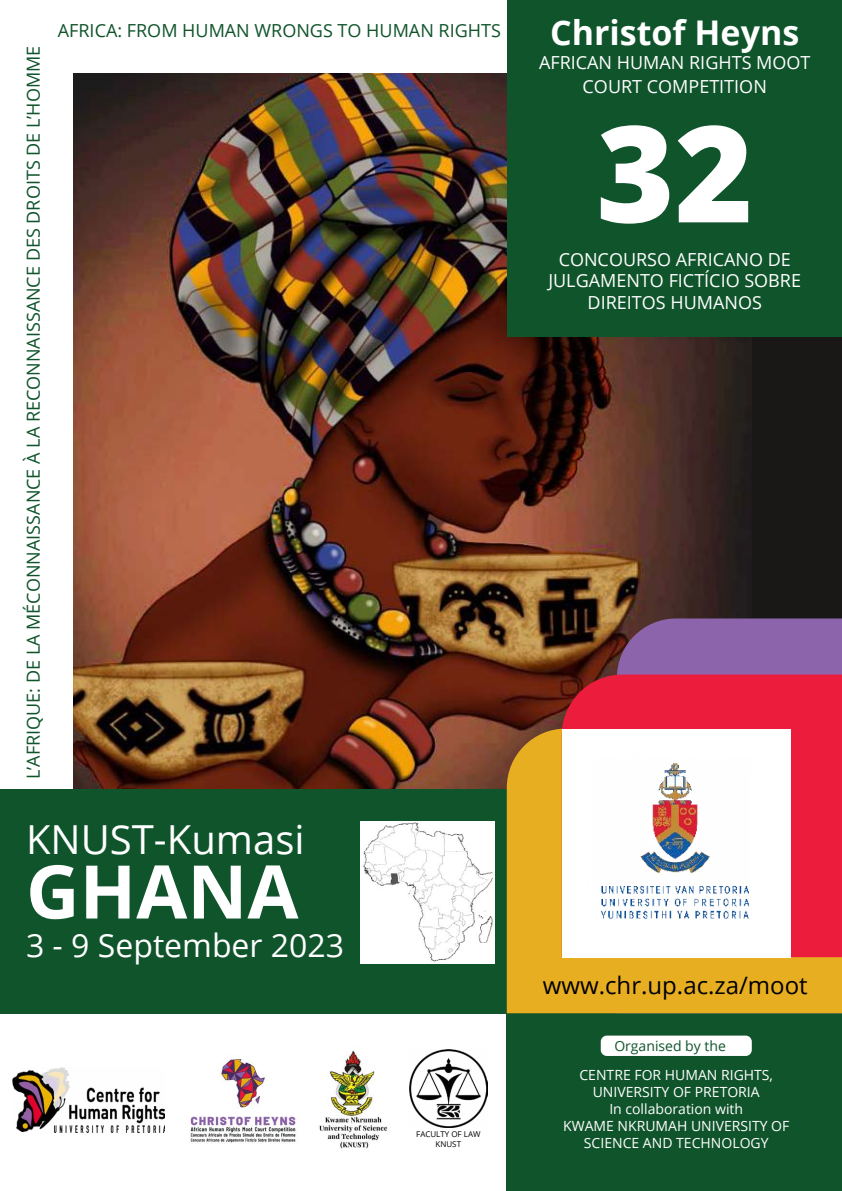
<style>
.page{position:relative;width:842px;height:1191px;background:#fff}
.page>*{position:absolute;margin:0;border:0;box-sizing:border-box;transform-origin:0 0}
.t1{font:800 134px "Open Sans";color:#fff}
.t2{font:700 74px "Open Sans";color:#fff}
.t3{font:40px "Open Sans";color:#fff}
.t4{font:700 34px "Open Sans";color:#fff}
.t5{font:32px "Open Sans";color:#fff}
.t6{font:24px "Open Sans";color:#000}
.t7{font:18px "Open Sans";color:#0f542b}
.t8{font:18px/21.6px "Open Sans";color:#fff;text-align:center}
.t9{font:14px/16.8px "Open Sans";color:#fff;text-align:center}
.t10{font:14px "Open Sans";color:#0f542b}
.t11{font:8px/9.6px "Open Sans";color:#000;text-align:center}
</style>
<div class="page">
<div style="left:440px;top:0;width:402px;height:728px;background:#1a1717"></div>
<img style="left:73px;top:72px;width:678px;height:717px">
<div style="left:507px;top:1013px;width:335px;height:178px;background:#0f542b"></div>
<div style="left:0;top:789px;width:507px;height:224px;background:#0f542b"></div>
<svg style="left:617px;top:618px;width:225px;height:56px;background:#875fa1"></svg>
<div style="left:507px;top:728px;width:335px;height:285px;background:#e8ae22"></div>
<div style="left:562px;top:674px;width:280px;height:283px;background:#ec1d3c"></div>
<div style="left:562px;top:728px;width:229px;height:229px;background:#fff"></div>
<div style="left:601px;top:1035px;width:151px;height:21px;background:#fff;border-radius:6px"></div>
<img style="left:600px;top:763px;width:150px;height:157px">
<img style="left:360px;top:821px;width:134px;height:142px">
<div style="left:0;top:0;width:842px;height:72px;background:#fff"></div>
<div style="left:508px;top:0;width:334px;height:336px;background:#0f542b"></div>
<img style="left:13px;top:1067px;width:152px;height:65px">
<img style="left:190px;top:1059px;width:106px;height:84px">
<img style="left:319px;top:1047px;width:69px;height:102px">
<img style="left:409px;top:1049px;width:79px;height:78px">
<p class="t7" style="left:21px;top:779px;width:734px;rotate:-90deg">L’AFRIQUE: DE LA MÉCONNAISSANCE À LA RECONNAISSANCE DES DROITS DE L’HOMME</p>
<p class="t7" style="left:58px;top:18px;width:445px">AFRICA: FROM HUMAN WRONGS TO HUMAN RIGHTS</p>
<h3 class="t4" style="left:550px;top:8px;width:251px">Christof Heyns</h3>
<p class="t8" style="left:539px;top:50px;width:273px;line-height:24px">AFRICAN HUMAN RIGHTS MOOT<br>COURT COMPETITION</p>
<h1 class="t1" style="left:596px;top:72px;width:159px">32</h1>
<p class="t8" style="left:548px;top:248px;width:254px">CONCOURSO AFRICANO DE<br>JULGAMENTO FICTÍCIO SOBRE<br>DIREITOS HUMANOS</p>
<h3 class="t3" style="left:26px;top:812px;width:280px">KNUST-Kumasi</h3>
<h2 class="t2" style="left:26px;top:839px;width:274px">GHANA</h2>
<h3 class="t5" style="left:26px;top:923px;width:320px">3 - 9 September 2023</h3>
<p class="t11" style="left:416px;top:1129px;width:66px">FACULTY OF LAW<br>KNUST</p>
<h3 class="t6" style="left:543px;top:968px;width:266px">www.chr.up.ac.za/moot</h3>
<p class="t10" style="left:614px;top:1035px;width:113px">Organised by the</p>
<p class="t9" style="left:563px;top:1066px;width:228px">CENTRE FOR HUMAN RIGHTS,<br>UNIVERSITY OF PRETORIA<br>In collaboration with<br>KWAME NKRUMAH UNIVERSITY OF<br>SCIENCE AND TECHNOLOGY</p>
</div>
